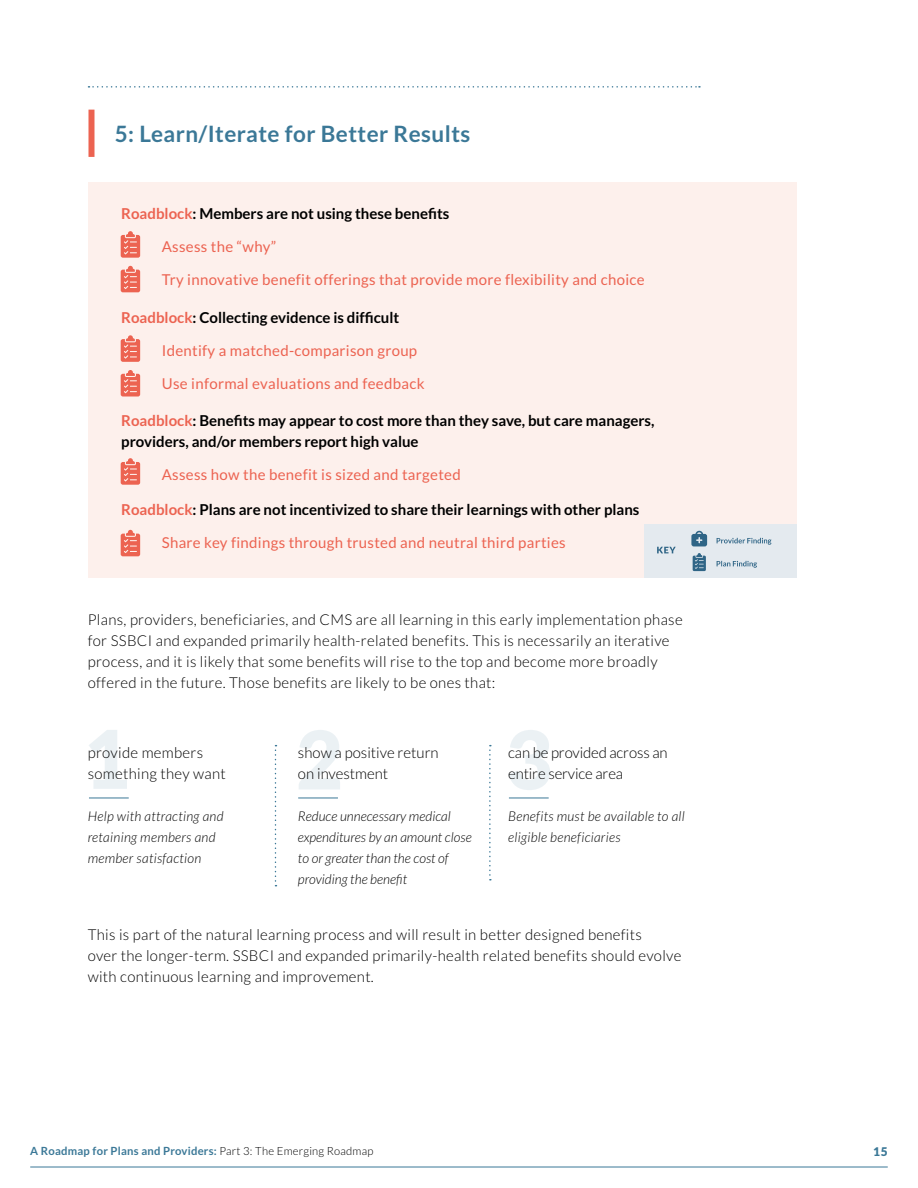
<style>
.page{position:relative;width:918px;height:1188px;background:#fff}
.page>*{position:absolute;margin:0;border:0;box-sizing:border-box;transform-origin:0 0}
.t1{font:700 22.5px "Lato";letter-spacing:.02em;color:#3b7897}
.t2{font:300 15px/21px "Lato";letter-spacing:.02em;color:#000}
.t3{font:700 15px/21px "Lato";color:#000}
.t4{font:15px "Lato";letter-spacing:.02em;color:#ec6351}
.t5{font:300 15px/21px "Lato";letter-spacing:-.01em;color:#000}
.t6{font:300 15px/21px "Lato";color:#000}
.t7{font:italic 300 13.5px/21px "Lato";letter-spacing:.02em;color:#000}
.t8{font:italic 300 13.5px/21px "Lato";color:#000}
.t9{font:900 12px "Lato";color:#3b7897}
.t10{font:700 11.25px "Lato";letter-spacing:.02em;color:#3b7897}
.s1{color:#ec6351}
.s2{font-weight:300;color:#000}
</style>
<div class="page">
<hr style="left:30px;top:1167px;width:858px;height:1px;background:#3b7897">
<div style="left:88px;top:182px;width:708px;height:395px;background:#fdf0ec"></div>
<svg style="left:121px;top:231px;width:19px;height:27px"></svg>
<svg style="left:121px;top:335px;width:19px;height:27px"></svg>
<svg style="left:121px;top:458px;width:19px;height:27px"></svg>
<svg style="left:121px;top:530px;width:19px;height:26px"></svg>
<svg style="left:121px;top:266px;width:19px;height:26px"></svg>
<svg style="left:121px;top:370px;width:19px;height:27px"></svg>
<svg style="left:509px;top:730px;width:41px;height:60px"></svg>
<svg style="left:299px;top:730px;width:41px;height:59px"></svg>
<svg style="left:89px;top:730px;width:38px;height:59px"></svg>
<svg style="left:275px;top:745px;width:1px;height:141px"></svg>
<svg style="left:489px;top:745px;width:2px;height:135px"></svg>
<hr style="left:89px;top:798px;width:40px;height:1px;background:#3b7897">
<hr style="left:298px;top:798px;width:40px;height:1px;background:#3b7897">
<hr style="left:509px;top:798px;width:40px;height:1px;background:#3b7897">
<svg style="left:88px;top:86px;width:612px;height:2px"></svg>
<div style="left:88px;top:110px;width:6px;height:47px;background:#ec6351"></div>
<div style="left:644px;top:524px;width:153px;height:53px;background:#e4eaef"></div>
<svg style="left:691px;top:531px;width:16px;height:15px"></svg>
<svg style="left:693px;top:553px;width:13px;height:18px"></svg>
<svg style="left:717px;top:561px;width:40px;height:7px"></svg>
<svg style="left:657px;top:547px;width:19px;height:6px"></svg>
<svg style="left:717px;top:538px;width:54px;height:7px"></svg>
<h1 class="t1" style="left:115px;top:121px;width:357px">5: Learn/Iterate for Better Results</h1>
<p class="t3" style="left:121px;top:203px;width:330px"><span class="s1">Roadblock</span>: Members are not using these benefits</p>
<p class="t4" style="left:162px;top:238px;width:116px">Assess the “why”</p>
<p class="t4" style="left:162px;top:271px;width:484px">Try innovative benefit offerings that provide more flexibility and choice</p>
<p class="t3" style="left:121px;top:307px;width:280px"><span class="s1">Roadblock</span>: Collecting evidence is difficult</p>
<p class="t4" style="left:162px;top:342px;width:257px">Identify a matched-comparison group</p>
<p class="t4" style="left:162px;top:375px;width:264px">Use informal evaluations and feedback</p>
<p class="t3" style="left:121px;top:410px;width:535px"><span class="s1">Roadblock</span>: Benefits may appear to cost more than they save, but care managers, providers, and/or members report high value</p>
<p class="t4" style="left:162px;top:466px;width:300px">Assess how the benefit is sized and targeted</p>
<p class="t3" style="left:121px;top:499px;width:520px"><span class="s1">Roadblock</span>: Plans are not incentivized to share their learnings with other plans</p>
<p class="t4" style="left:162px;top:535px;width:405px">Share key findings through trusted and neutral third parties</p>
<p class="t2" style="left:88px;top:609px;width:596px">Plans, providers, beneficiaries, and CMS are all learning in this early implementation phase for SSBCI and expanded primarily health-related benefits. This is necessarily an iterative process, and it is likely that some benefits will rise to the top and become more broadly offered in the future. Those benefits are likely to be ones that:</p>
<p class="t2" style="left:88px;top:742px;width:140px">provide members something they want</p>
<p class="t7" style="left:88px;top:806px;width:137px">Help with attracting and retaining members and member satisfaction</p>
<p class="t6" style="left:298px;top:742px;width:142px">show a positive return on investment</p>
<p class="t8" style="left:298px;top:806px;width:175px">Reduce unnecessary medical expenditures by an amount close to or greater than the cost of providing the benefit</p>
<p class="t5" style="left:508px;top:742px;width:161px">can be provided across an entire service area</p>
<p class="t7" style="left:508px;top:806px;width:178px">Benefits must be available to all eligible beneficiaries</p>
<p class="t2" style="left:88px;top:924px;width:595px">This is part of the natural learning process and will result in better designed benefits<br>over the longer-term. SSBCI and expanded primarily-health related benefits should evolve with continuous learning and improvement.</p>
<p class="t10" style="left:30px;top:1145px;width:345px">A Roadmap for Plans and Providers: <span class="s2">Part 3: The Emerging Roadmap</span></p>
<p class="t9" style="left:873px;top:1144px;width:16px">15</p>
</div>
